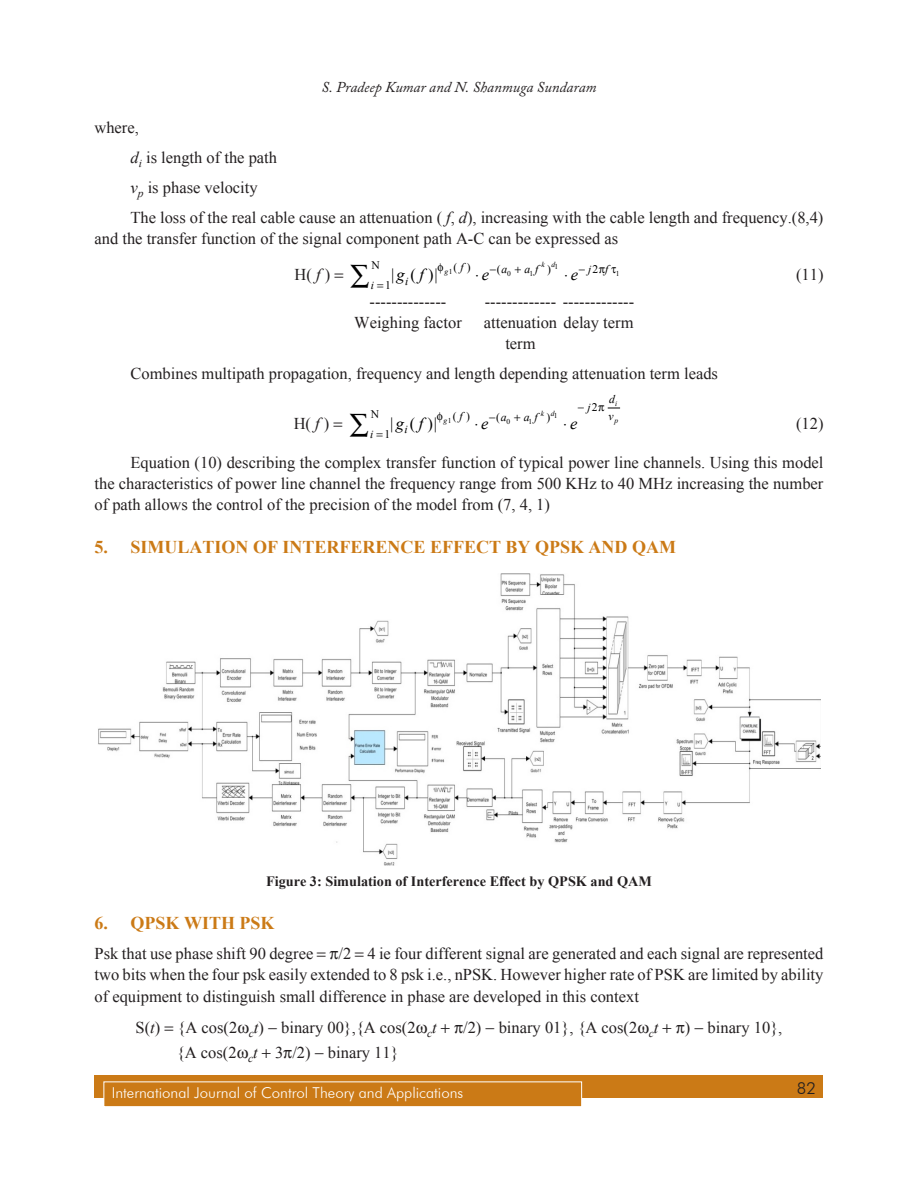
<style>
.page{position:relative;width:918px;height:1188px;background:#fff}
.page>*{position:absolute;margin:0;border:0;box-sizing:border-box;transform-origin:0 0}
.Subhead_1{font:700 18px "Times New Roman";color:#cb7a16}
.Body_text{font:16.5px/21px "Times New Roman";color:#231f20;text-align:justify}
.Eq-space{font:16.5px/21px "Times New Roman";color:#231f20}
.t1{font:italic 16.5px "Times New Roman";color:#000}
.t2{font:16.5px "Times New Roman";color:#000}
.t3{font:300 16.5px "Futura BT";color:#231f20}
.t4{font:300 15px "Futura BT";color:#fff}
.t5{font:italic 15px "Adobe Caslon Pro";color:#231f20}
.t6{font:700 14.25px "Times New Roman";color:#231f20}
.t7{font:italic 11.7px/16.4px "Times New Roman";color:#000}
.t8{font:11.7px "Times New Roman";color:#000}
.t9{font:italic 7.5px/16.4px "Times New Roman";color:#000}
.t10{font:7.5px "Times New Roman";color:#000}
.s1{font-style:italic}
.s2{font-style:normal}
</style>
<div class="page">
<div style="left:94px;top:1076px;width:730px;height:22px;background:#cb7a16"></div>
<div style="left:104px;top:1082px;width:478px;height:25px;background:#cb7a16"></div>
<div style="left:104px;top:1082px;width:478px;height:25px;border:1px solid #fff"></div>
<img style="left:98px;top:573px;width:722px;height:292px">
<svg style="left:607px;top:407px;width:13px;height:2px"></svg>
<p class="t5" style="left:321px;top:78px;width:277px">S. Pradeep Kumar and N. Shanmuga Sundaram</p>
<p class="Body_text" style="left:94px;top:117px;width:46px">where,</p>
<p class="Body_text" style="left:130px;top:147px;width:148px"><span class="s1">d</span><sub>i</sub> is length of the path</p>
<p class="Body_text" style="left:130px;top:177px;width:129px"><span class="s1">v</span><sub>p</sub> is phase velocity</p>
<p class="Body_text" style="left:94px;top:207px;width:730px;text-indent:36px">The loss of the real cable cause an attenuation ( <span class="s1">f</span>, <span class="s1">d</span>), increasing with the cable length and frequency.(8,4) and the transfer function of the signal component path A-C can be expressed as</p>
<p class="Eq-space" style="left:294px;top:264px;width:37px">H( <span class="s1">f</span> )</p>
<p class="t2" style="left:391px;top:264px;width:48px">| ()|</p>
<p class="t8" style="left:371px;top:257px;width:10px">N</p>
<p class="t9" style="left:541px;top:257px;width:15px">k d</p>
<p class="t8" style="left:454px;top:259px;width:18px">( )</p>
<p class="t8" style="left:497px;top:261px;width:12px">(<span class="s1">a</span></p>
<p class="t8" style="left:547px;top:261px;width:5px">)</p>
<p class="t7" style="left:460px;top:259px;width:5px">f</p>
<p class="t10" style="left:555px;top:262px;width:5px">1</p>
<p class="t9" style="left:444px;top:263px;width:10px">g<span class="s2">1</span></p>
<p class="t7" style="left:524px;top:260px;width:16px">a f</p>
<p class="t7" style="left:588px;top:260px;width:30px">j f▼</p>
<p class="t8" style="left:593px;top:261px;width:7px">2</p>
<p class="t1" style="left:396px;top:263px;width:29px">g f</p>
<p class="t1" style="left:475px;top:263px;width:16px">◊e</p>
<p class="t1" style="left:564px;top:263px;width:16px">◊e</p>
<p class="Eq-space" style="left:796px;top:264px;width:29px">(11)</p>
<p class="t10" style="left:507px;top:268px;width:5px">0</p>
<p class="t10" style="left:529px;top:268px;width:5px">1</p>
<p class="t10" style="left:616px;top:268px;width:5px">1</p>
<p class="t7" style="left:405px;top:272px;width:5px">i</p>
<p class="t8" style="left:385px;top:277px;width:7px">1</p>
<p class="t7" style="left:371px;top:277px;width:5px">i</p>
<p class="Eq-space" style="left:370px;top:291px;width:78px">--------------</p>
<p class="Eq-space" style="left:485px;top:291px;width:151px">------------- -------------</p>
<p class="Eq-space" style="left:354px;top:312px;width:109px">Weighing factor</p>
<p class="Eq-space" style="left:505px;top:312px;width:130px;text-indent:-22px">attenuation delay term term</p>
<p class="Body_text" style="left:130px;top:363px;width:589px">Combines multipath propagation, frequency and length depending attenuation term leads</p>
<p class="Eq-space" style="left:294px;top:413px;width:37px">H( <span class="s1">f</span> )</p>
<p class="t2" style="left:390px;top:412px;width:48px">| ()|</p>
<p class="t7" style="left:587px;top:399px;width:12px">j<span class="s2">2</span></p>
<p class="t7" style="left:608px;top:391px;width:8px">d v</p>
<p class="t9" style="left:541px;top:405px;width:15px">k d</p>
<p class="t9" style="left:614px;top:396px;width:5px">i p</p>
<p class="t8" style="left:371px;top:406px;width:10px">N</p>
<p class="t8" style="left:453px;top:408px;width:18px">( )</p>
<p class="t8" style="left:496px;top:410px;width:12px">(<span class="s1">a</span></p>
<p class="t8" style="left:546px;top:410px;width:5px">)</p>
<p class="t7" style="left:460px;top:408px;width:5px">f</p>
<p class="t10" style="left:554px;top:411px;width:5px">1</p>
<p class="t7" style="left:524px;top:409px;width:16px">a f</p>
<p class="Eq-space" style="left:796px;top:413px;width:29px">(12)</p>
<p class="Body_text" style="left:94px;top:452px;width:731px;text-indent:36px">Equation (10) describing the complex transfer function of typical power line channels. Using this model the characteristics of power line channel the frequency range from 500 KHz to 40 MHz increasing the number of path allows the control of the precision of the model from (7, 4, 1)</p>
<p class="Subhead_1" style="left:94px;top:534px;width:583px">5. SIMULATION OF INTERFERENCE EFFECT BY QPSK AND QAM</p>
<p class="t1" style="left:396px;top:412px;width:29px">g f</p>
<p class="t1" style="left:474px;top:412px;width:16px">◊e</p>
<p class="t1" style="left:563px;top:412px;width:16px">◊e</p>
<p class="t9" style="left:444px;top:412px;width:10px">g<span class="s2">1</span></p>
<p class="t10" style="left:506px;top:417px;width:5px">0</p>
<p class="t10" style="left:529px;top:417px;width:5px">1</p>
<p class="t7" style="left:404px;top:421px;width:5px">i</p>
<p class="t8" style="left:384px;top:426px;width:7px">1</p>
<p class="t7" style="left:370px;top:426px;width:5px">i</p>
<p class="t6" style="left:266px;top:872px;width:387px">Figure 3: Simulation of Interference Effect by QPSK and QAM</p>
<p class="Subhead_1" style="left:94px;top:911px;width:120px">6. QPSK with</p>
<p class="Subhead_1" style="left:240px;top:911px;width:37px">PSK</p>
<p class="Body_text" style="left:94px;top:942px;width:220px">Psk that use phase shift 90 degree</p>
<p class="Body_text" style="left:94px;top:942px;width:730px;line-height:21.8px;text-indent:244px">/2 4 ie four different signal are generated and each signal are represented two bits when the four psk easily extended to 8 psk i.e., nPSK. However higher rate of PSK are limited by ability of equipment to distinguish small difference in phase are developed in this context</p>
<p class="Eq-space" style="left:136px;top:1017px;width:303px">S(<span class="s1">t</span>) {A cos(2 <sub>c</sub><span class="s1">t</span>) binary 00},{A cos(2 <sub>c</sub><span class="s1">t</span></p>
<p class="Eq-space" style="left:463px;top:1017px;width:197px">/2) binary 01}, {A cos(2 <sub>c</sub><span class="s1">t</span></p>
<p class="Eq-space" style="left:685px;top:1017px;width:99px">) binary 10},</p>
<p class="Eq-space" style="left:177px;top:1041px;width:223px">{A cos(2 <sub>c</sub><span class="s1">t</span> 3 /2) binary 11}</p>
<p class="t4" style="left:112px;top:1084px;width:353px">International Journal of Control Theory and Applications</p>
<p class="t3" style="left:797px;top:1078px;width:21px">82</p>
</div>
